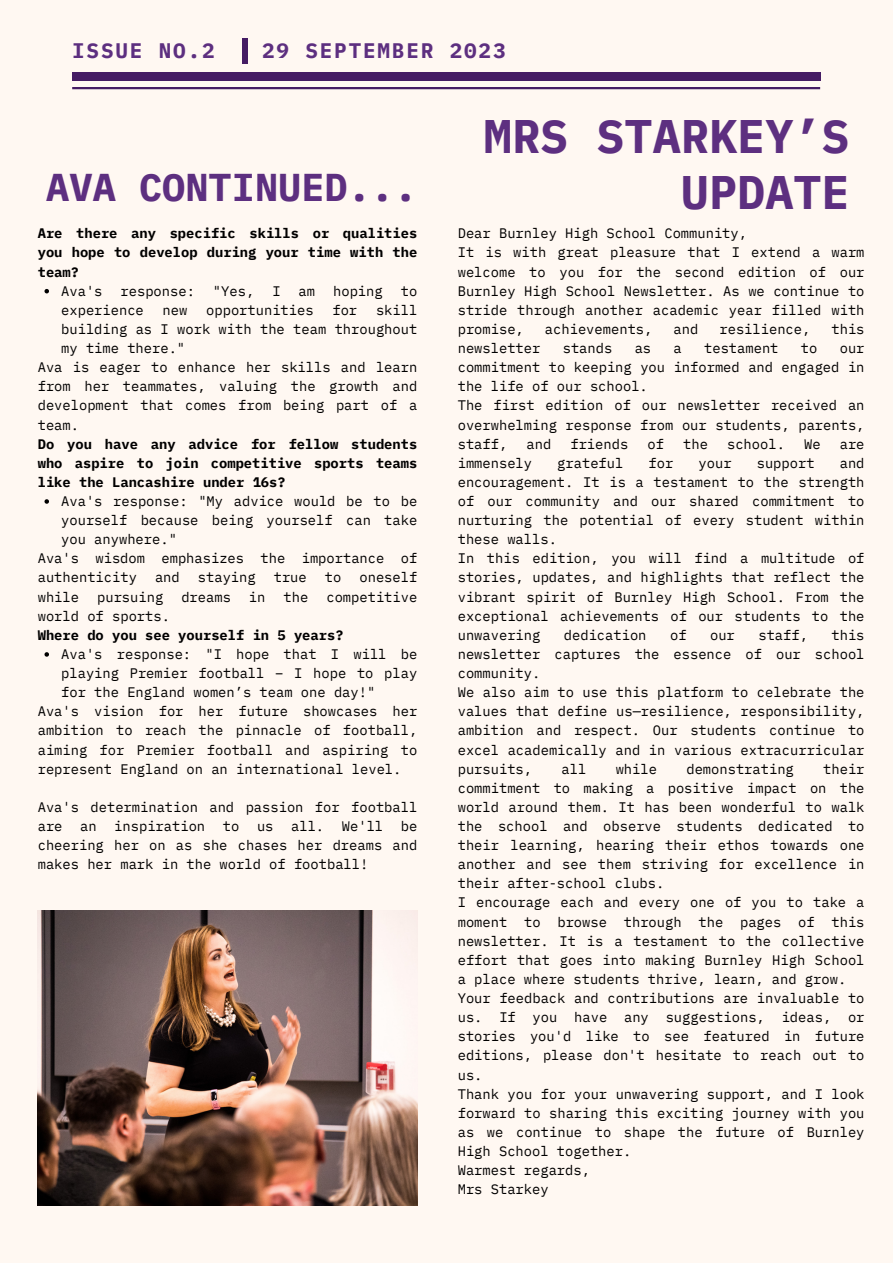
<style>
.page{position:relative;width:893px;height:1264px;background:#fff}
.page>*{position:absolute;margin:0;border:0;box-sizing:border-box;transform-origin:0 0}
.t1{font:700 46.95px/56.2px "IBM Plex Mono";color:#5d2f80;text-align:right}
.t2{font:700 38.7px "IBM Plex Mono";color:#5d2f80}
.t3{font:700 21px "IBM Plex Mono";letter-spacing:.09em;color:#5d2f80}
.t4{font:13.8px/19px "IBM Plex Mono";color:#000;text-align:justify}
.t5{font:700 13.8px/19px "IBM Plex Mono";color:#000;text-align:justify}
</style>
<div class="page">
<div style="left:0;top:0;width:892px;height:1262px;background:#fff8f2"></div>
<div style="left:72px;top:72px;width:748px;height:9px;background:#451c64"></div>
<hr style="left:72px;top:87px;width:748px;height:2px;background:#451c64">
<div style="left:242px;top:38px;width:6px;height:25px;background:#451c64"></div>
<img style="left:38px;top:910px;width:380px;height:294px">
<svg style="left:44px;top:289px;width:5px;height:4px"></svg>
<svg style="left:44px;top:499px;width:5px;height:4px"></svg>
<svg style="left:44px;top:652px;width:5px;height:4px"></svg>
<p class="t3" style="left:72px;top:36px;width:144px">ISSUE NO.2</p>
<p class="t3" style="left:262px;top:36px;width:245px">29 SEPTEMBER 2023</p>
<p class="t2" style="left:46px;top:161px;width:372px">AVA CONTINUED...</p>
<p class="t5" style="left:38px;top:224px;width:381px">Are there any specific skills or qualities you hope to develop during your time with the team?</p>
<p class="t4" style="left:61px;top:281px;width:43px">Ava's</p>
<p class="t4" style="left:120px;top:281px;width:76px">response:</p>
<p class="t4" style="left:213px;top:281px;width:43px">"Yes,</p>
<p class="t4" style="left:272px;top:281px;width:10px">I</p>
<p class="t4" style="left:298px;top:281px;width:18px">am</p>
<p class="t4" style="left:333px;top:281px;width:51px">hoping</p>
<p class="t4" style="left:401px;top:281px;width:18px">to</p>
<p class="t4" style="left:61px;top:300px;width:84px">experience</p>
<p class="t4" style="left:163px;top:300px;width:26px">new</p>
<p class="t4" style="left:206px;top:300px;width:109px">opportunities</p>
<p class="t4" style="left:332px;top:300px;width:26px">for</p>
<p class="t4" style="left:61px;top:300px;width:357px;text-indent:315px">skill building as I work with the team throughout my time there."</p>
<p class="t4" style="left:38px;top:357px;width:381px">Ava is eager to enhance her skills and learn from her teammates, valuing the growth and development that comes from being part of a team.</p>
<p class="t5" style="left:38px;top:434px;width:381px">Do you have any advice for fellow students who aspire to join competitive sports teams like the Lancashire under 16s?</p>
<p class="t4" style="left:61px;top:491px;width:357px">Ava's response: "My advice would be to be yourself because being yourself can take you anywhere."</p>
<p class="t4" style="left:38px;top:548px;width:381px">Ava's wisdom emphasizes the importance of authenticity</p>
<p class="t4" style="left:155px;top:567px;width:26px">and</p>
<p class="t4" style="left:198px;top:567px;width:59px">staying</p>
<p class="t4" style="left:274px;top:567px;width:35px">true</p>
<p class="t4" style="left:325px;top:567px;width:18px">to</p>
<p class="t4" style="left:359px;top:567px;width:59px">oneself</p>
<p class="t4" style="left:38px;top:587px;width:43px">while</p>
<p class="t4" style="left:97px;top:587px;width:68px">pursuing</p>
<p class="t4" style="left:181px;top:587px;width:51px">dreams</p>
<p class="t4" style="left:249px;top:587px;width:18px">in</p>
<p class="t4" style="left:283px;top:587px;width:26px">the</p>
<p class="t4" style="left:326px;top:587px;width:92px">competitive</p>
<p class="t4" style="left:38px;top:606px;width:134px">world of sports.</p>
<p class="t5" style="left:38px;top:625px;width:307px">Where do you see yourself in 5 years?</p>
<p class="t4" style="left:61px;top:644px;width:357px">Ava's response: "I hope that I will be playing Premier football – I hope to play for the England women’s team one day!"</p>
<p class="t4" style="left:38px;top:701px;width:381px">Ava's vision for her future showcases her ambition to reach the pinnacle of football, aiming for Premier football and aspiring to represent England on an international level.</p>
<p class="t4" style="left:38px;top:797px;width:381px">Ava's determination and passion for football are</p>
<p class="t4" style="left:80px;top:816px;width:18px">an</p>
<p class="t4" style="left:114px;top:816px;width:92px">inspiration</p>
<p class="t4" style="left:223px;top:816px;width:18px">to</p>
<p class="t4" style="left:257px;top:816px;width:18px">us</p>
<p class="t4" style="left:291px;top:816px;width:35px">all.</p>
<p class="t4" style="left:342px;top:816px;width:43px">We'll</p>
<p class="t4" style="left:38px;top:816px;width:381px;text-indent:363px">be cheering her on as she chases her dreams and makes her mark in the world of football!</p>
<p class="t1" style="left:484px;top:107px;width:367px">MRS STARKEY’S<br>UPDATE</p>
<p class="t4" style="left:457px;top:224px;width:291px">Dear Burnley High School Community,</p>
<p class="t4" style="left:457px;top:243px;width:408px">It is with great pleasure that I extend a warm welcome to you for the second edition of our Burnley High School Newsletter. As we continue to stride through another academic year filled with promise,</p>
<p class="t4" style="left:545px;top:319px;width:109px">achievements,</p>
<p class="t4" style="left:673px;top:319px;width:26px">and</p>
<p class="t4" style="left:719px;top:319px;width:92px">resilience,</p>
<p class="t4" style="left:831px;top:319px;width:35px">this</p>
<p class="t4" style="left:457px;top:338px;width:84px">newsletter</p>
<p class="t4" style="left:562px;top:338px;width:51px">stands</p>
<p class="t4" style="left:634px;top:338px;width:18px">as</p>
<p class="t4" style="left:673px;top:338px;width:10px">a</p>
<p class="t4" style="left:704px;top:338px;width:76px">testament</p>
<p class="t4" style="left:800px;top:338px;width:18px">to</p>
<p class="t4" style="left:457px;top:338px;width:408px;text-indent:382px">our commitment to keeping you informed and engaged in the life of our school.</p>
<p class="t4" style="left:457px;top:395px;width:408px">The first edition of our newsletter received an overwhelming response from our students, parents, staff,</p>
<p class="t4" style="left:526px;top:434px;width:26px">and</p>
<p class="t4" style="left:570px;top:434px;width:59px">friends</p>
<p class="t4" style="left:647px;top:434px;width:18px">of</p>
<p class="t4" style="left:683px;top:434px;width:26px">the</p>
<p class="t4" style="left:727px;top:434px;width:59px">school.</p>
<p class="t4" style="left:804px;top:434px;width:18px">We</p>
<p class="t4" style="left:839px;top:434px;width:26px">are</p>
<p class="t4" style="left:457px;top:453px;width:76px">immensely</p>
<p class="t4" style="left:557px;top:453px;width:68px">grateful</p>
<p class="t4" style="left:648px;top:453px;width:26px">for</p>
<p class="t4" style="left:698px;top:453px;width:35px">your</p>
<p class="t4" style="left:756px;top:453px;width:59px">support</p>
<p class="t4" style="left:457px;top:453px;width:408px;text-indent:382px">and encouragement. It is a testament to the strength of our community and our shared commitment to nurturing the potential of every student within these walls.</p>
<p class="t4" style="left:457px;top:548px;width:408px">In this edition, you will find a multitude of stories, updates, and highlights that reflect the vibrant spirit of Burnley High School. From the exceptional achievements of our students to the unwavering</p>
<p class="t4" style="left:457px;top:625px;width:408px;text-indent:374px">this newsletter captures the essence of our school community.</p>
<p class="t4" style="left:457px;top:682px;width:408px">We also aim to use this platform to celebrate the values that define us—resilience, responsibility, ambition and respect. Our students continue to excel academically and in various extracurricular pursuits,</p>
<p class="t4" style="left:564px;top:625px;width:84px">dedication</p>
<p class="t4" style="left:670px;top:625px;width:18px">of</p>
<p class="t4" style="left:710px;top:625px;width:26px">our</p>
<p class="t4" style="left:758px;top:625px;width:51px">staff,</p>
<p class="t4" style="left:457px;top:759px;width:408px;text-indent:365px">their commitment to making a positive impact on the world around them. It has been wonderful to walk the school and observe students dedicated to their learning, hearing their ethos towards one another and see them striving for excellence in their after-school clubs.</p>
<p class="t4" style="left:457px;top:892px;width:408px">I encourage each and every one of you to take a moment to browse through the pages of this newsletter. It is a testament to the collective effort that goes into making Burnley High School a place where students thrive, learn, and grow.</p>
<p class="t4" style="left:457px;top:988px;width:408px">Your feedback and contributions are invaluable to us. If you have any suggestions, ideas, or stories you'd like to see featured in future editions, please don't hesitate to reach out to us.</p>
<p class="t4" style="left:457px;top:1083px;width:408px">Thank you for your unwavering support, and I look forward to sharing this exciting journey with you as we continue to shape the future of Burnley High School together.</p>
<p class="t4" style="left:457px;top:1160px;width:134px">Warmest regards,</p>
<p class="t4" style="left:457px;top:1179px;width:92px">Mrs Starkey</p>
<p class="t4" style="left:561px;top:759px;width:26px">all</p>
<p class="t4" style="left:615px;top:759px;width:43px">while</p>
<p class="t4" style="left:686px;top:759px;width:109px">demonstrating</p>
</div>
